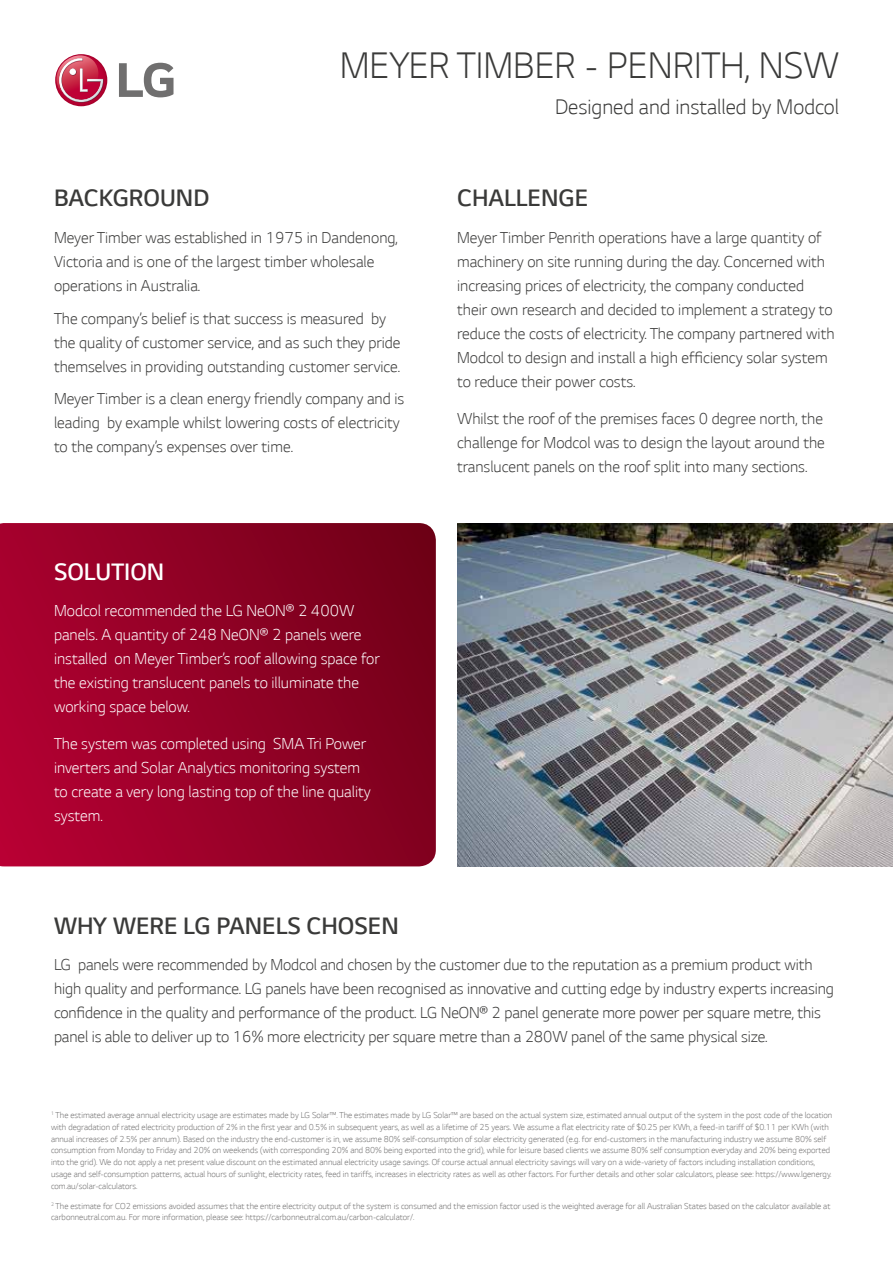
<style>
.page{position:relative;width:893px;height:1263px;background:#fff}
.page>*{position:absolute;margin:0;border:0;box-sizing:border-box;transform-origin:0 0}
.t1{font:300 42px "LG Smart";color:#3a3a39}
.t2{font:300 27px "LG Smart";color:#3a3a39}
.t3{font:300 27px "LG Smart";color:#fff}
.t4{font:300 24px "LG Smart";color:#3a3a39}
.t5{font:300 18px/24px "LG Smart";color:#3a3a39}
.t6{font:300 18px/24px "LG Smart";color:#fff}
.t7{font:300 9.75px/11.7px "LG Smart";color:#706f6f}
</style>
<div class="page">
<svg style="left:119px;top:63px;width:55px;height:34px"></svg>
<svg style="left:55px;top:54px;width:52px;height:52px"></svg>
<svg style="left:55px;top:55px;width:49px;height:48px"></svg>
<img style="left:457px;top:523px;width:436px;height:343px">
<svg style="left:0;top:523px;width:436px;height:343px;background:#930025"></svg>
<h1 class="t1" style="left:340px;top:43px;width:501px">MEYER TIMBER - PENRITH, NSW</h1>
<h3 class="t4" style="left:555px;top:94px;width:285px">Designed and installed by Modcol</h3>
<h2 class="t2" style="left:54px;top:184px;width:157px">BACKGROUND</h2>
<h3 class="t5" style="left:54px;top:226px;width:345px">Meyer Timber was established in 1975 in Dandenong,<br>Victoria and is one of the largest timber wholesale operations in Australia.</h3>
<h3 class="t5" style="left:54px;top:306px;width:348px">The company’s belief is that success is measured by the quality of customer service, and as such they pride themselves in providing outstanding customer service.</h3>
<h3 class="t5" style="left:54px;top:387px;width:352px">Meyer Timber is a clean energy friendly company and is leading by example whilst lowering costs of electricity to the company’s expenses over time.</h3>
<h2 class="t3" style="left:54px;top:557px;width:112px">SOLUTION</h2>
<h3 class="t6" style="left:54px;top:599px;width:327px">Modcol recommended the LG NeON® 2 400W panels. A quantity of 248 NeON® 2 panels were installed on Meyer Timber’s roof allowing space for the existing translucent panels to illuminate the working space below.</h3>
<h3 class="t6" style="left:54px;top:732px;width:318px">The system was completed using SMA Tri Power inverters and Solar Analytics monitoring system to create a very long lasting top of the line quality system.</h3>
<h2 class="t2" style="left:457px;top:184px;width:133px">CHALLENGE</h2>
<p class="t5" style="left:457px;top:226px;width:379px">Meyer Timber Penrith operations have a large quantity of machinery on site running during the day. Concerned with increasing prices of electricity, the company conducted their own research and decided to implement a strategy to reduce the costs of electricity. The company partnered with Modcol to design and install a high efficiency solar system to reduce their power costs.</p>
<h3 class="t5" style="left:457px;top:406px;width:369px;text-align:justify">Whilst the roof of the premises faces 0 degree north, the challenge for Modcol was to design the layout around the translucent panels on the roof split into many sections.</h3>
<h2 class="t2" style="left:54px;top:911px;width:346px">WHY WERE LG PANELS CHOSEN</h2>
<p class="t5" style="left:54px;top:953px;width:781px">LG panels were recommended by Modcol and chosen by the customer due to the reputation as a premium product with high quality and performance. LG panels have been recognised as innovative and cutting edge by industry experts increasing confidence in the quality and performance of the product. LG NeON® 2 panel generate more power per square metre, this panel is able to deliver up to 16% more electricity per square metre than a 280W panel of the same physical size.</p>
<p class="t7" style="left:51px;top:1109px;width:783px"><sup>1</sup> The estimated average annual electricity usage are estimates made by LG Solar™. The estimates made by LG Solar™ are based on the actual system size, estimated annual output of the system in the post code of the location with degradation of rated electricity production of 2% in the first year and 0.5% in subsequent years, as well as a lifetime of 25 years. We assume a flat electricity rate of $0.25 per KWh, a feed-in tariff of $0.11 per KWh (with annual increases of 2.5% per annum). Based on the industry the end-customer is in, we assume 80% self-consumption of solar electricity generated (e.g. for end-customers in the manufacturing industry we assume 80% self consumption from Monday to Friday and 20% on weekends (with corresponding 20% and 80% being exported into the grid), while for leisure based clients we assume 80% self consumption everyday and 20% being exported into the grid). We do not apply a net present value discount on the estimated annual electricity usage savings. Of course actual annual electricity savings will vary on a wide-variety of factors including installation conditions, usage and self-consumption patterns, actual hours of sunlight, electricity rates, feed in tariffs, increases in electricity rates as well as other factors. For further details and other solar calculators, please see: https://www.lgenergy. com.au/solar-calculators.</p>
<p class="t7" style="left:51px;top:1200px;width:781px"><sup>2</sup> The estimate for CO2 emissions avoided assumes that the entire electricity output of the system is consumed and the emission factor used is the weighted average for all Australian States based on the calculator available at carbonneutral.com.au. For more information, please see: https://carbonneutral.com.au/carbon-calculator/.</p>
</div>
